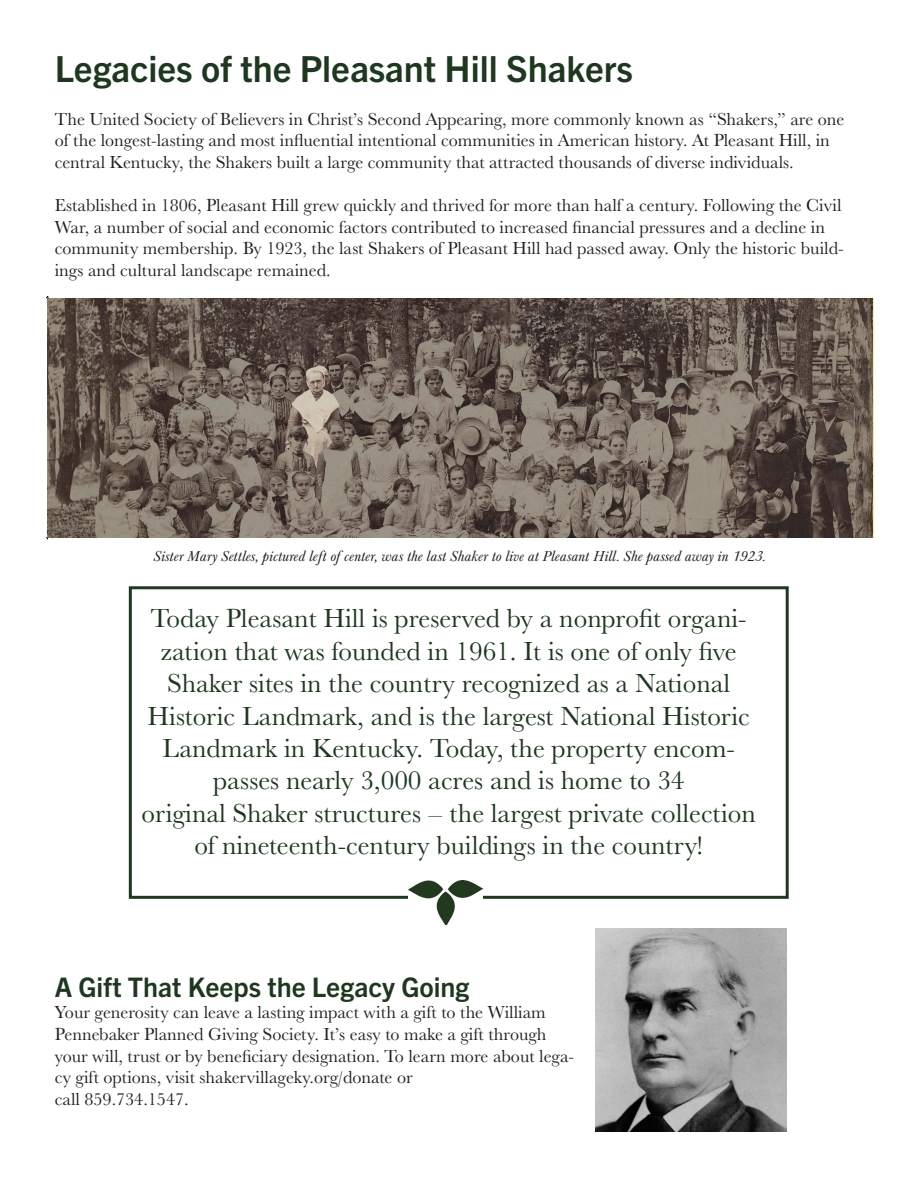
<style>
.page{position:relative;width:918px;height:1188px;background:#fff}
.page>*{position:absolute;margin:0;border:0;box-sizing:border-box;transform-origin:0 0}
.t1{font:700 36px "Trade Gothic Next LT Pro";color:#1e381f}
.t2{font:27px/32.4px "Baskerville URW";color:#1e381f;text-align:center}
.t3{font:700 27px "Trade Gothic Next LT Pro";color:#1e381f}
.t4{font:18px/21.6px "Baskerville URW";color:#231f20}
.t5{font:italic 15px "Baskerville URW";color:#231f20}
</style>
<div class="page">
<div style="left:129px;top:586px;width:660px;height:313px;border:3px solid #1e381f"></div>
<img style="left:409px;top:880px;width:73px;height:44px">
<img style="left:595px;top:929px;width:192px;height:203px">
<img style="left:48px;top:298px;width:825px;height:240px">
<svg style="left:46px;top:533px;width:3px;height:6px"></svg>
<p class="t1" style="left:55px;top:43px;width:580px">Legacies of the Pleasant Hill Shakers</p>
<p class="t4" style="left:55px;top:107px;width:791px">The United Society of Believers in Christ’s Second Appearing, more commonly known as “Shakers,” are one of the longest-lasting and most influential intentional communities in American history. At Pleasant Hill, in central Kentucky, the Shakers built a large community that attracted thousands of diverse individuals.</p>
<p class="t4" style="left:55px;top:194px;width:791px">Established in 1806, Pleasant Hill grew quickly and thrived for more than half a century. Following the Civil War, a number of social and economic factors contributed to increased financial pressures and a decline in community membership. By 1923, the last Shakers of Pleasant Hill had passed away. Only the historic build&shy;ings and cultural landscape remained.</p>
<p class="t5" style="left:154px;top:548px;width:614px">Sister Mary Settles, pictured left of center, was the last Shaker to live at Pleasant Hill. She passed away in 1923.</p>
<p class="t2" style="left:148px;top:601px;width:604px">Today Pleasant Hill is preserved by a nonprofit organi&shy;zation that was founded in 1961. It is one of only five Shaker sites in the country recognized as a National Historic Landmark, and is the largest National Historic Landmark in Kentucky. Today, the property encom&shy;passes nearly 3,000 acres and is home to 34</p>
<p class="t2" style="left:142px;top:796px;width:616px">original Shaker structures – the largest private collection</p>
<p class="t2" style="left:194px;top:828px;width:510px">of nineteenth-century buildings in the country!</p>
<p class="t3" style="left:55px;top:968px;width:416px">A Gift That Keeps the Legacy Going</p>
<p class="t4" style="left:55px;top:1001px;width:521px">Your generosity can leave a lasting impact with a gift to the William Pennebaker Planned Giving Society. It’s easy to make a gift through your will, trust or by beneficiary designation. To learn more about lega&shy;cy gift options, visit shakervillageky.org/donate or</p>
<p class="t4" style="left:55px;top:1088px;width:135px">call 859.734.1547.</p>
</div>
